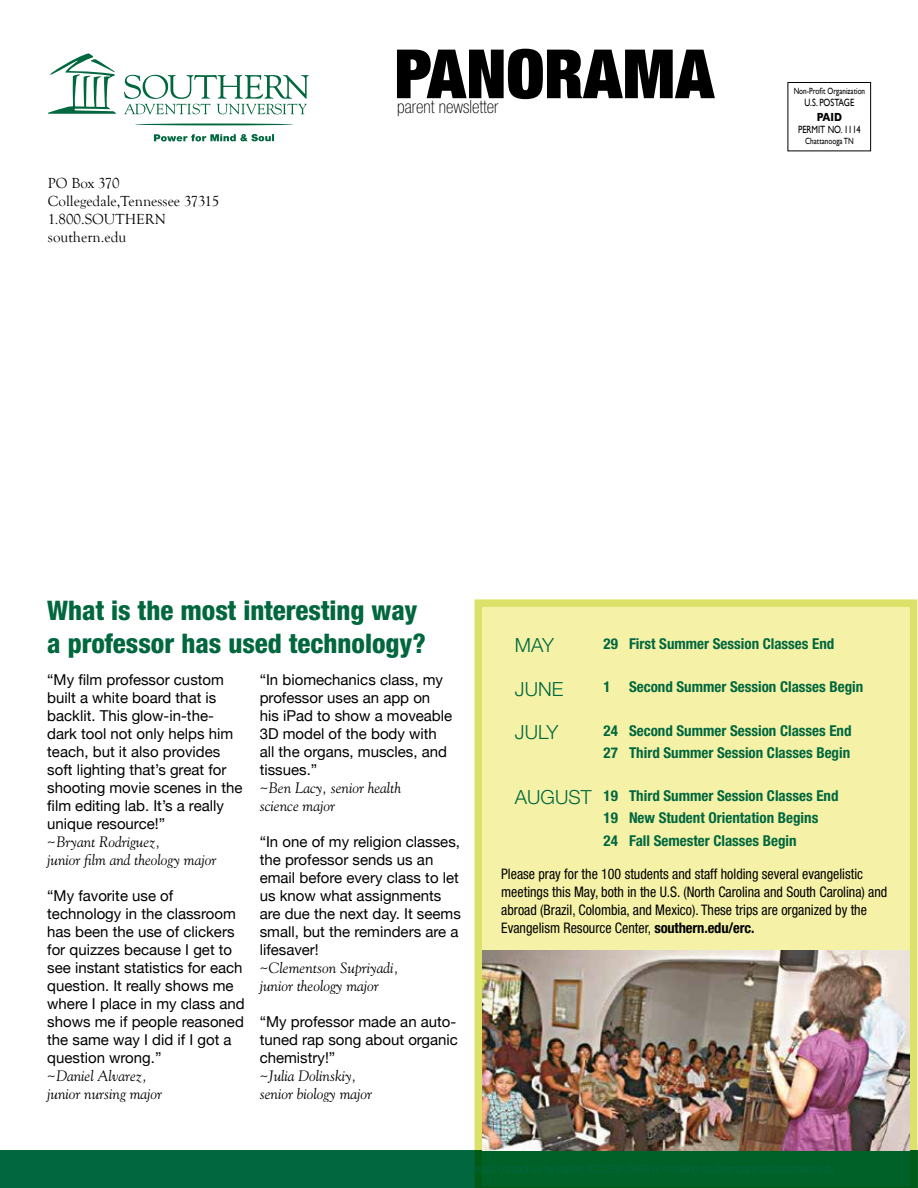
<style>
.page{position:relative;width:918px;height:1188px;background:#fff}
.page>*{position:absolute;margin:0;border:0;box-sizing:border-box;transform-origin:0 0}
.t1{font:900 expanded 68.1px "Helvetica Neue";color:#000}
.t2{font:800 condensed 27px/32.4px "Helvetica Neue";color:#00673e}
.t3{font:300 19.5px "Helvetica Neue";color:#00673e}
.t4{font:100 condensed 18px "Helvetica Neue";color:#000}
.t5{font:15px/18px "Helvetica Neue";color:#000}
.t6{font:700 condensed 15px/21.8px "Helvetica Neue";color:#00673e}
.t7{font:italic 15px/18px "Goudy";color:#000}
.t8{font:15px/18px "Goudy Old Style T";color:#000}
.t9{font:condensed 14.55px/18px "Helvetica Neue";color:#000;scale:.96 1}
.t10{font:700 12px "Gill Sans";color:#000;scale:.8 1}
.t11{font:10.5px "Gill Sans";color:#000;scale:.8 1}
.t12{font:9px "Gill Sans";color:#000;scale:.8 1}
.s1{font-style:normal}
.s2{font-weight:700}
</style>
<div class="page">
<svg style="left:475px;top:599px;width:442px;height:551px;background:#f3f0a3"></svg>
<div style="left:788px;top:82px;width:83px;height:69px;border:1px solid #000"></div>
<svg style="left:48px;top:53px;width:68px;height:61px"></svg>
<svg style="left:124px;top:74px;width:185px;height:40px"></svg>
<svg style="left:154px;top:134px;width:120px;height:7px"></svg>
<hr style="left:135px;top:124px;width:158px;height:1px;background:#00673e;border-radius:50%">
<div style="left:0;top:1150px;width:918px;height:38px;background:linear-gradient(to right,#006944,#005f22)"></div>
<img style="left:482px;top:951px;width:428px;height:199px">
<p class="t8" style="left:48px;top:174px;width:173px">PO Box 370<br>Collegedale,Tennessee 37315<br>1.800.SOUTHERN southern.edu</p>
<h1 class="t1" style="left:394px;top:30px;width:322px">PANORAMA</h1>
<p class="t4" style="left:397px;top:97px;width:103px">parent newsletter</p>
<p class="t12" style="left:794px;top:85px;width:91px">Non-Profit Organization</p>
<p class="t11" style="left:805px;top:97px;width:64px">U.S. POSTAGE</p>
<p class="t10" style="left:817px;top:107px;width:33px">PAID</p>
<p class="t11" style="left:798px;top:124px;width:80px">PERMIT NO. 1114</p>
<p class="t12" style="left:805px;top:136px;width:62px">Chattanooga TN</p>
<h2 class="t2" style="left:47px;top:594px;width:380px">What is the most interesting way a professor has used technology?</h2>
<p class="t5" style="left:260px;top:671px;width:194px">“In biomechanics class, my professor uses an app on his iPad to show a moveable<br>3D model of the body with all the organs, muscles, and tissues.”</p>
<p class="t7" style="left:260px;top:779px;width:143px"><span class="s1">~</span>Ben Lacy, senior health science major</p>
<p class="t5" style="left:260px;top:833px;width:203px">“In one of my religion classes, the professor sends us an email before every class to let us know what assignments are due the next day. It seems small, but the reminders are a lifesaver!</p>
<p class="t7" style="left:260px;top:959px;width:140px"><span class="s1">~</span>Clementson Supriyadi, junior theology major</p>
<p class="t5" style="left:260px;top:1013px;width:200px;text-align:justify">“My professor made an auto&shy;tuned rap song about organic chemistry!”</p>
<p class="t7" style="left:260px;top:1067px;width:114px"><span class="s1">~</span>Julia Dolinskiy, senior biology major</p>
<p class="t5" style="left:47px;top:671px;width:197px">“My film professor custom built a white board that is backlit. This glow-in-the&shy;dark tool not only helps him teach, but it also provides soft lighting that’s great for shooting movie scenes in the film editing lab. It’s a really unique resource!”</p>
<p class="t7" style="left:47px;top:833px;width:171px"><span class="s1">~</span>Bryant Rodriguez,<br>junior film and theology major</p>
<p class="t5" style="left:47px;top:887px;width:199px">“My favorite use of technology in the classroom has been the use of clickers for quizzes because I get to see instant statistics for each question. It really shows me where I place in my class and shows me if people reasoned the same way I did if I got a question wrong.”</p>
<p class="t7" style="left:47px;top:1067px;width:116px"><span class="s1">~</span>Daniel Alvarez, junior nursing major</p>
<h3 class="t3" style="left:515px;top:633px;width:41px">MAY</h3>
<h3 class="t3" style="left:515px;top:677px;width:50px">JUNE</h3>
<h3 class="t3" style="left:515px;top:720px;width:45px">JULY</h3>
<h3 class="t3" style="left:515px;top:785px;width:78px">AUGUST</h3>
<p class="t6" style="left:604px;top:632px;width:232px">29 First Summer Session Classes End</p>
<p class="t6" style="left:604px;top:676px;width:261px">1 Second Summer Session Classes Begin</p>
<p class="t6" style="left:604px;top:719px;width:250px">24 Second Summer Session Classes End<br>27 Third Summer Session Classes Begin</p>
<p class="t6" style="left:604px;top:785px;width:237px">19 Third Summer Session Classes End<br>19 New Student Orientation Begins</p>
<p class="t6" style="left:604px;top:830px;width:195px">24 Fall Semester Classes Begin</p>
<p class="t9" style="left:501px;top:865px;width:404px">Please pray for the 100 students and staff holding several evangelistic meetings this May, both in the U.S. (North Carolina and South Carolina) and abroad (Brazil, Colombia, and Mexico). These trips are organized by the Evangelism Resource Center, <span class="s2">southern.edu/erc.</span></p>
</div>
